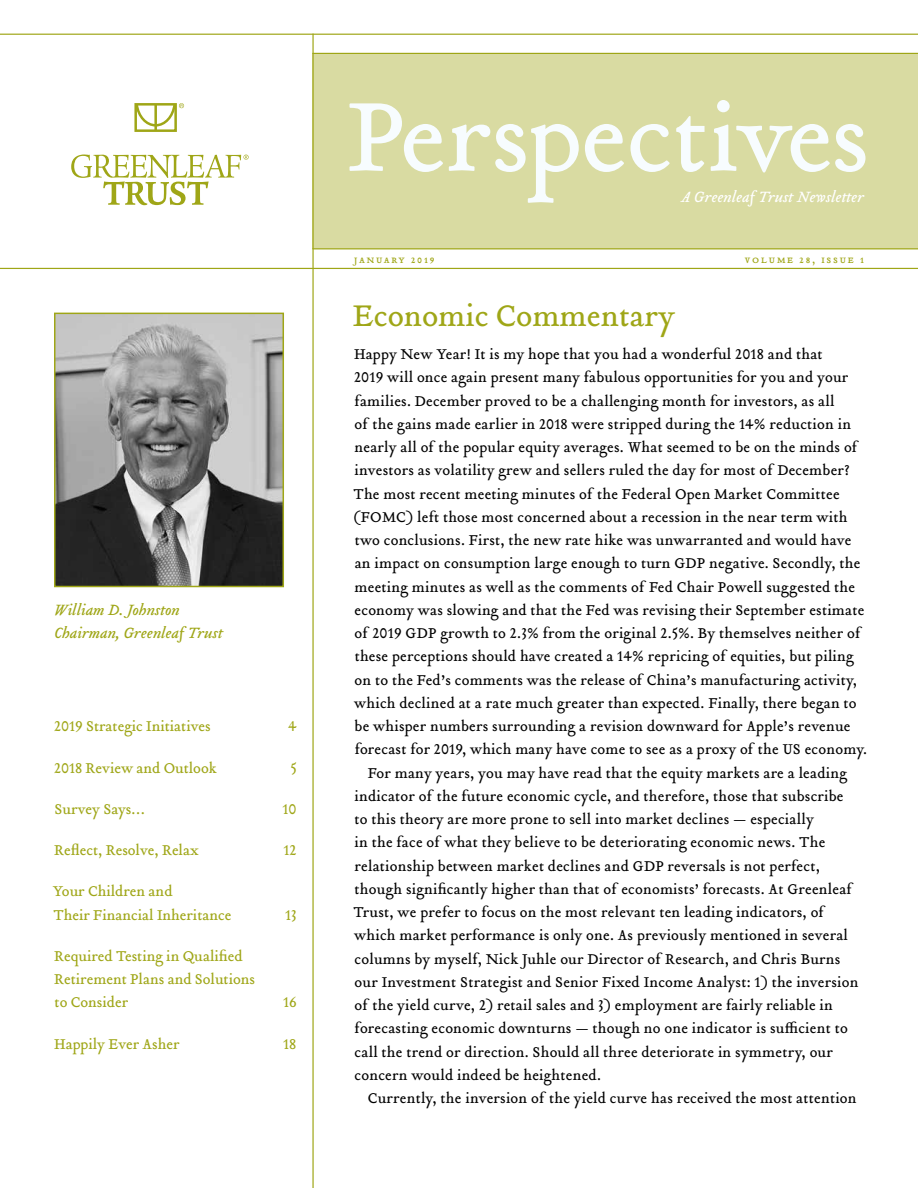
<style>
.page{position:relative;width:918px;height:1188px;background:#fff}
.page>*{position:absolute;margin:0;border:0;box-sizing:border-box;transform-origin:0 0}
.t1{font:33px "Tribute Roman";letter-spacing:-.005em;color:#9fa617}
.t2{font:italic 16.5px/23.2px "Tribute";letter-spacing:-.005em;color:#9fa617}
.t3{font:italic 16.5px "Tribute";letter-spacing:-.005em;color:#fff}
.t4{font:15.75px "Tribute Roman";letter-spacing:.01em;color:#000}
.t5{font:15.75px/23.2px "Tribute Roman";letter-spacing:-.005em;color:#9fa617}
.t6{font:12px "Tribute Roman Small Caps";letter-spacing:.145em;color:#9fa617}
</style>
<div class="page">
<div style="left:313px;top:54px;width:605px;height:195px;background:#d9dba2"></div>
<svg style="left:350px;top:103px;width:93px;height:69px"></svg>
<svg style="left:449px;top:124px;width:130px;height:79px"></svg>
<svg style="left:585px;top:124px;width:39px;height:48px"></svg>
<svg style="left:630px;top:124px;width:40px;height:48px"></svg>
<svg style="left:676px;top:116px;width:29px;height:56px"></svg>
<svg style="left:711px;top:100px;width:155px;height:73px"></svg>
<hr style="left:0;top:34px;width:918px;height:1px;background:#9fa617">
<hr style="left:0;top:268px;width:918px;height:1px;background:#9fa617">
<hr style="left:312px;top:34px;width:2px;height:1154px;background:#9fa617">
<hr style="left:312px;top:53px;width:606px;height:1px;background:#9fa617">
<hr style="left:312px;top:248px;width:606px;height:1px;background:#9fa617">
<div style="left:134px;top:103px;width:43px;height:29px;border:3px solid #9fa617"></div>
<svg style="left:71px;top:154px;width:177px;height:51px"></svg>
<svg style="left:134px;top:103px;width:50px;height:27px"></svg>
<img style="left:57px;top:316px;width:224px;height:268px">
<div style="left:54px;top:313px;width:230px;height:274px;border:2px solid #9fa617"></div>
<p class="t2" style="left:54px;top:598px;width:170px">William D. Johnston<br>Chairman, Greenleaf Trust</p>
<p class="t5" style="left:54px;top:715px;width:158px">2019 Strategic Initiatives</p>
<p class="t5" style="left:288px;top:715px;width:10px">4</p>
<p class="t5" style="left:54px;top:756px;width:164px">2018 Review and Outlook</p>
<p class="t5" style="left:291px;top:756px;width:8px">5</p>
<p class="t5" style="left:55px;top:797px;width:92px">Survey Says…</p>
<p class="t5" style="left:282px;top:797px;width:16px">10</p>
<p class="t5" style="left:54px;top:838px;width:146px">Reflect, Resolve, Relax</p>
<p class="t5" style="left:284px;top:838px;width:14px">12</p>
<p class="t5" style="left:53px;top:880px;width:180px">Your Children and<br>Their Financial Inheritance</p>
<p class="t5" style="left:285px;top:903px;width:13px">13</p>
<p class="t5" style="left:54px;top:944px;width:202px">Required Testing in Qualified<br>Retirement Plans and Solutions to Consider</p>
<p class="t5" style="left:283px;top:991px;width:15px">16</p>
<p class="t5" style="left:54px;top:1032px;width:127px">Happily Ever Asher</p>
<p class="t5" style="left:283px;top:1032px;width:15px">18</p>
<p class="t3" style="left:681px;top:185px;width:185px">A Greenleaf Trust Newsletter</p>
<p class="t6" style="left:354px;top:251px;width:82px">january 2019</p>
<p class="t6" style="left:745px;top:251px;width:121px">volume 28, issue 1</p>
<h1 class="t1" style="left:353px;top:294px;width:324px">Economic Commentary</h1>
<p class="t4" style="left:354px;top:344px;width:470px">Happy New Year! It is my hope that you had a wonderful 2018 and that</p>
<p class="t4" style="left:354px;top:367px;width:496px">2019 will once again present many fabulous opportunities for you and your</p>
<p class="t4" style="left:355px;top:390px;width:481px">families. December proved to be a challenging month for investors, as all</p>
<p class="t4" style="left:355px;top:413px;width:498px">of the gains made earlier in 2018 were stripped during the 14% reduction in</p>
<p class="t4" style="left:355px;top:437px;width:504px">nearly all of the popular equity averages. What seemed to be on the minds of</p>
<p class="t4" style="left:355px;top:460px;width:497px">investors as volatility grew and sellers ruled the day for most of December?</p>
<p class="t4" style="left:353px;top:483px;width:488px">The most recent meeting minutes of the Federal Open Market Committee</p>
<p class="t4" style="left:354px;top:506px;width:496px">(FOMC) left those most concerned about a recession in the near term with</p>
<p class="t4" style="left:355px;top:530px;width:498px">two conclusions. First, the new rate hike was unwarranted and would have</p>
<p class="t4" style="left:355px;top:553px;width:507px">an impact on consumption large enough to turn GDP negative. Secondly, the</p>
<p class="t4" style="left:355px;top:576px;width:502px">meeting minutes as well as the comments of Fed Chair Powell suggested the</p>
<p class="t4" style="left:355px;top:599px;width:511px">economy was slowing and that the Fed was revising their September estimate</p>
<p class="t4" style="left:355px;top:623px;width:507px">of 2019 GDP growth to 2.3% from the original 2.5%. By themselves neither of</p>
<p class="t4" style="left:355px;top:646px;width:501px">these perceptions should have created a 14% repricing of equities, but piling</p>
<p class="t4" style="left:355px;top:669px;width:504px">on to the Fed’s comments was the release of China’s manufacturing activity,</p>
<p class="t4" style="left:354px;top:692px;width:504px">which declined at a rate much greater than expected. Finally, there began to</p>
<p class="t4" style="left:355px;top:715px;width:498px">be whisper numbers surrounding a revision downward for Apple’s revenue</p>
<p class="t4" style="left:355px;top:739px;width:514px">forecast for 2019, which many have come to see as a proxy of the US economy.</p>
<p class="t4" style="left:368px;top:762px;width:481px">For many years, you may have read that the equity markets are a leading</p>
<p class="t4" style="left:355px;top:785px;width:491px">indicator of the future economic cycle, and therefore, those that subscribe</p>
<p class="t4" style="left:355px;top:808px;width:461px">to this theory are more prone to sell into market declines — especially</p>
<p class="t4" style="left:355px;top:832px;width:472px">in the face of what they believe to be deteriorating economic news. The</p>
<p class="t4" style="left:355px;top:855px;width:467px">relationship between market declines and GDP reversals is not perfect,</p>
<p class="t4" style="left:355px;top:878px;width:499px">though significantly higher than that of economists’ forecasts. At Greenleaf</p>
<p class="t4" style="left:353px;top:901px;width:472px">Trust, we prefer to focus on the most relevant ten leading indicators, of</p>
<p class="t4" style="left:354px;top:925px;width:495px">which market performance is only one. As previously mentioned in several</p>
<p class="t4" style="left:355px;top:948px;width:487px">columns by myself, Nick Juhle our Director of Research, and Chris Burns</p>
<p class="t4" style="left:355px;top:971px;width:505px">our Investment Strategist and Senior Fixed Income Analyst: 1) the inversion</p>
<p class="t4" style="left:355px;top:994px;width:480px">of the yield curve, 2) retail sales and 3) employment are fairly reliable in</p>
<p class="t4" style="left:355px;top:1018px;width:495px">forecasting economic downturns — though no one indicator is sufficient to</p>
<p class="t4" style="left:355px;top:1041px;width:480px">call the trend or direction. Should all three deteriorate in symmetry, our</p>
<p class="t4" style="left:355px;top:1064px;width:248px">concern would indeed be heightened.</p>
<p class="t4" style="left:368px;top:1087px;width:490px">Currently, the inversion of the yield curve has received the most attention</p>
</div>
